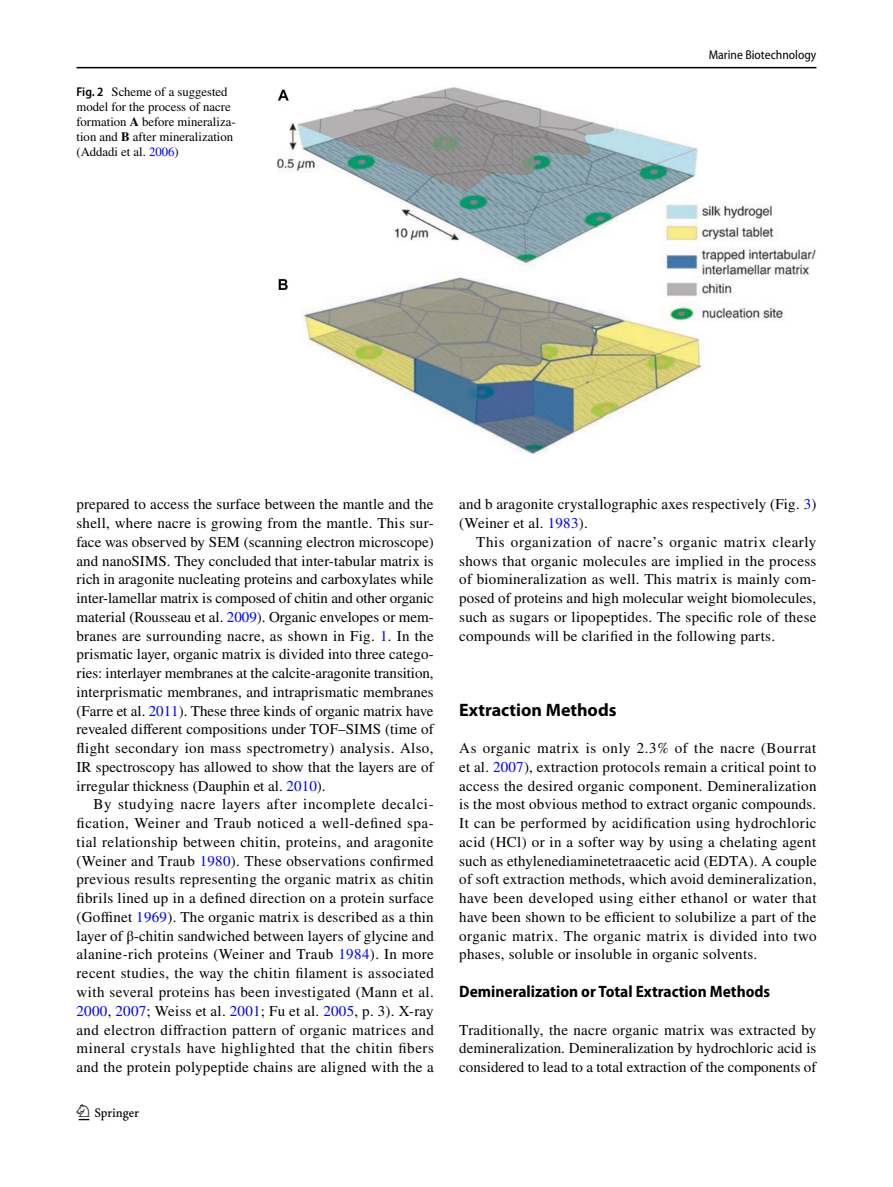
<style>
.page{position:relative;width:893px;height:1187px;background:#fff}
.page>*{position:absolute;margin:0;border:0;box-sizing:border-box;transform-origin:0 0}
.t1{font:22.5px "Springnew Regular 2";color:#000}
.t2{font:700 18px "Myriad Pro";color:#000}
.t3{font:700 semi-condensed 16.5px "Myriad Pro";color:#000}
.t4{font:15px/18.8px "STIX";letter-spacing:.015em;color:#000;text-align:justify}
.t5{font:12.75px/15px "STIX";color:#000}
.t6{font:semi-condensed 12.75px "Myriad Pro";color:#000}
.s1{font-family:"Myriad Pro";font-weight:600;font-stretch:semi-condensed}
.s2{font-weight:700}
.s3{color:#00f}
</style>
<div class="page">
<hr style="left:77px;top:67px;width:739px;height:1px;background:#000">
<img style="left:277px;top:87px;width:539px;height:367px">
<p class="t5" style="left:77px;top:85px;width:161px"><span class="s1">Fig. 2</span> Scheme of a suggested model for the process of nacre formation <span class="s2">A</span> before mineraliza&shy;tion and <span class="s2">B</span> after mineralization (Addadi et al. <span class="s3">2006</span>)</p>
<p class="t6" style="left:709px;top:48px;width:109px">Marine Biotechnology</p>
<p class="t4" style="left:77px;top:496px;width:359px">prepared to access the surface between the mantle and the shell, where nacre is growing from the mantle. This sur&shy;face was observed by SEM (scanning electron microscope) and nanoSIMS. They concluded that inter-tabular matrix is rich in aragonite nucleating proteins and carboxylates while inter-lamellar matrix is composed of chitin and other organic material (Rousseau et al. <span class="s3">2009</span>). Organic envelopes or mem&shy;branes are surrounding nacre, as shown in Fig. <span class="s3">1</span>. In the prismatic layer, organic matrix is divided into three catego&shy;ries: interlayer membranes at the calcite-aragonite transition, interprismatic membranes, and intraprismatic membranes (Farre et al. <span class="s3">2011</span>). These three kinds of organic matrix have revealed different compositions under TOF–SIMS (time of flight secondary ion mass spectrometry) analysis. Also, IR spectroscopy has allowed to show that the layers are of irregular thickness (Dauphin et al. <span class="s3">2010</span>).</p>
<p class="t4" style="left:77px;top:796px;width:359px;text-indent:17px">By studying nacre layers after incomplete decalci&shy;fication, Weiner and Traub noticed a well-defined spa&shy;tial relationship between chitin, proteins, and aragonite (Weiner and Traub <span class="s3">1980</span>). These observations confirmed previous results representing the organic matrix as chitin fibrils lined up in a defined direction on a protein surface (Goffinet <span class="s3">1969</span>). The organic matrix is described as a thin layer of β-chitin sandwiched between layers of glycine and alanine-rich proteins (Weiner and Traub <span class="s3">1984</span>). In more recent studies, the way the chitin filament is associated with several proteins has been investigated (Mann et al.<br><span class="s3">2000</span>, <span class="s3">2007</span>; Weiss et al. <span class="s3">2001</span>; Fu et al. <span class="s3">2005</span>, p. 3). X-ray and electron diffraction pattern of organic matrices and mineral crystals have highlighted that the chitin fibers and the protein polypeptide chains are aligned with the a</p>
<h1 class="t1" style="left:79px;top:1104px;width:62px">1 3</h1>
<p class="t4" style="left:459px;top:496px;width:359px">and b aragonite crystallographic axes respectively (Fig. <span class="s3">3</span>) (Weiner et al. <span class="s3">1983</span>).</p>
<p class="t4" style="left:459px;top:533px;width:359px;text-indent:17px">This organization of nacre’s organic matrix clearly shows that organic molecules are implied in the process of biomineralization as well. This matrix is mainly com&shy;posed of proteins and high molecular weight biomolecules, such as sugars or lipopeptides. The specific role of these compounds will be clarified in the following parts.</p>
<p class="t2" style="left:459px;top:697px;width:159px">Extraction Methods</p>
<p class="t4" style="left:459px;top:739px;width:359px">As organic matrix is only 2.3% of the nacre (Bourrat et al. <span class="s3">2007</span>), extraction protocols remain a critical point to access the desired organic component. Demineralization is the most obvious method to extract organic compounds.<br>It can be performed by acidification using hydrochloric acid (HCl) or in a softer way by using a chelating agent such as ethylenediaminetetraacetic acid (EDTA). A couple of soft extraction methods, which avoid demineralization, have been developed using either ethanol or water that have been shown to be efficient to solubilize a part of the organic matrix. The organic matrix is divided into two phases, soluble or insoluble in organic solvents.</p>
<p class="t3" style="left:459px;top:982px;width:312px">Demineralization or Total Extraction Methods</p>
<p class="t4" style="left:459px;top:1021px;width:359px">Traditionally, the nacre organic matrix was extracted by demineralization. Demineralization by hydrochloric acid is considered to lead to a total extraction of the components of</p>
</div>
